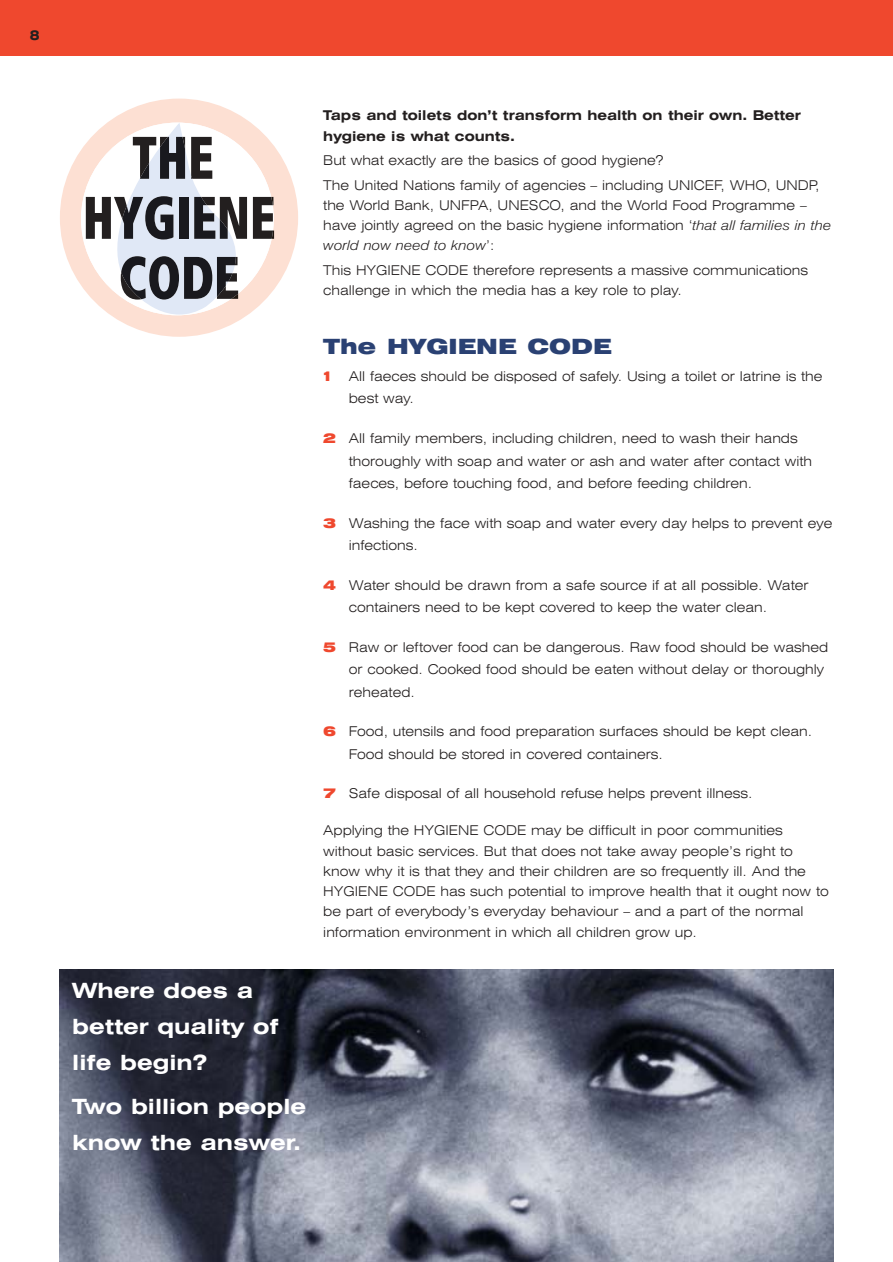
<style>
.page{position:relative;width:893px;height:1262px;background:#fff}
.page>*{position:absolute;margin:0;border:0;box-sizing:border-box;transform-origin:0 0}
.t1{font:700 expanded 21px/36px "Swiss 721 BT";color:#fff;scale:1.04 1}
.t2{font:900 expanded 21px "Swiss 721 BT";color:#2a4173}
.t3{font:300 expanded 13.5px/20.2px "Swiss 721 BT";color:#231f1f}
.t4{font:700 expanded 13.5px/20.2px "Swiss 721 BT";color:#231f1f}
.s1{font-style:italic;font-stretch:normal}
.s2{font-weight:900;color:#ef482e}
</style>
<div class="page">
<div style="left:0;top:0;width:892px;height:55px;background:#ef482e"></div>
<svg style="left:60px;top:99px;width:238px;height:238px"></svg>
<svg style="left:81px;top:123px;width:193px;height:200px"></svg>
<img style="left:60px;top:969px;width:773px;height:293px">
<p class="t4" style="left:30px;top:26px;width:11px">8</p>
<h1 class="t1" style="left:72px;top:974px;width:200px">Where does a better quality of life begin?</h1>
<h1 class="t1" style="left:72px;top:1090px;width:226px">Two billion people know the answer.</h1>
<p class="t4" style="left:323px;top:107px;width:479px">Taps and toilets don’t transform health on their own. Better hygiene is what counts.</p>
<p class="t3" style="left:323px;top:149px;width:497px;line-height:24.5px">But what exactly are the basics of good hygiene?<br>The United Nations family of agencies – including UNICEF, WHO, UNDP,</p>
<p class="t3" style="left:323px;top:196px;width:509px">the World Bank, UNFPA, UNESCO, and the World Food Programme – have jointly agreed on the basic hygiene information ‘<span class="s1">that all families in the world now need to know</span>’:</p>
<p class="t3" style="left:323px;top:261px;width:486px">This HYGIENE CODE therefore represents a massive communications challenge in which the media has a key role to play.</p>
<h1 class="t2" style="left:323px;top:339px;width:289px">The HYGIENE CODE</h1>
<p class="t3" style="left:349px;top:366px;width:475px;line-height:22.5px;text-indent:-28px"><span class="s2">1</span> All faeces should be disposed of safely. Using a toilet or latrine is the best way.</p>
<p class="t3" style="left:349px;top:428px;width:464px;line-height:22.5px;text-indent:-26px"><span class="s2">2</span> All family members, including children, need to wash their hands thoroughly with soap and water or ash and water after contact with faeces, before touching food, and before feeding children.</p>
<p class="t3" style="left:349px;top:512px;width:485px;line-height:22.5px;text-indent:-26px"><span class="s2">3</span> Washing the face with soap and water every day helps to prevent eye infections.</p>
<p class="t3" style="left:349px;top:574px;width:461px;line-height:22.5px;text-indent:-26px"><span class="s2">4</span> Water should be drawn from a safe source if at all possible. Water containers need to be kept covered to keep the water clean.</p>
<p class="t3" style="left:349px;top:636px;width:481px;line-height:22.5px;text-indent:-26px"><span class="s2">5</span> Raw or leftover food can be dangerous. Raw food should be washed or cooked. Cooked food should be eaten without delay or thoroughly reheated.</p>
<p class="t3" style="left:349px;top:721px;width:465px;line-height:22.5px;text-indent:-26px"><span class="s2">6</span> Food, utensils and food preparation surfaces should be kept clean.<br>Food should be stored in covered containers.</p>
<p class="t3" style="left:323px;top:784px;width:430px"><span class="s2">7</span> Safe disposal of all household refuse helps prevent illness.</p>
<p class="t3" style="left:323px;top:821px;width:507px">Applying the HYGIENE CODE may be difficult in poor communities without basic services. But that does not take away people’s right to know why it is that they and their children are so frequently ill. And the HYGIENE CODE has such potential to improve health that it ought now to be part of everybody’s everyday behaviour – and a part of the normal information environment in which all children grow up.</p>
</div>
